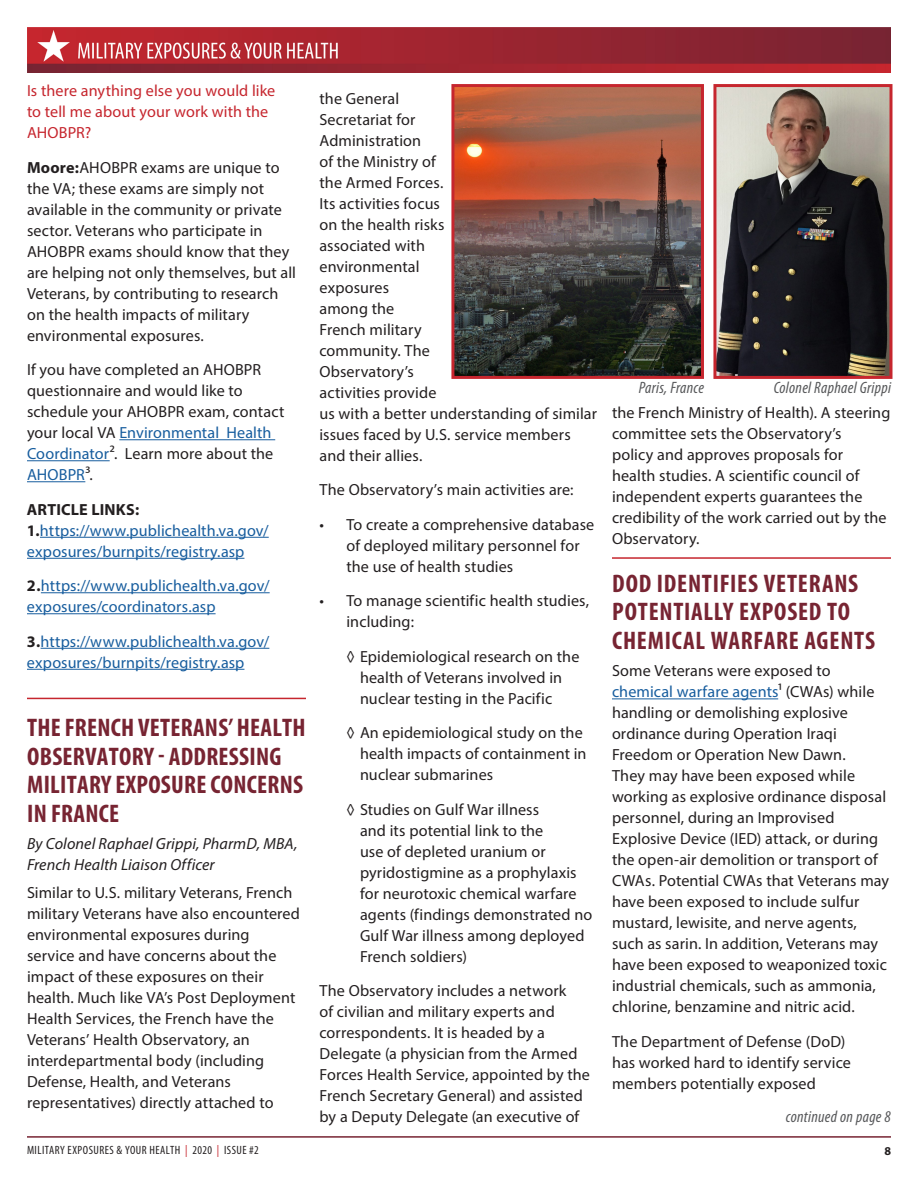
<style>
.page{position:relative;width:918px;height:1188px;background:#fff}
.page>*{position:absolute;margin:0;border:0;box-sizing:border-box;transform-origin:0 0}
.Article_Header{font:700 condensed 25.5px/28.5px "Myriad Pro";letter-spacing:.01em;color:#772432}
.Article_Header-2{font:700 condensed 25.5px/28.5px "Myriad Pro";letter-spacing:.03em;color:#772432}
.Article_Continuation{font:italic condensed 16.5px "Myriad Pro";letter-spacing:.02em;color:#57585a}
.Paragraph{font:16.2px/21px "Myriad Pro";letter-spacing:.005em;color:#231f20}
.Paragraph-2{font:16.2px/21px "Myriad Pro";letter-spacing:.005em;color:#175d9e}
.Paragraph-3{font:16.2px/21px "Myriad Pro";letter-spacing:.005em;color:#c6262e}
.Paragraph-4{font:italic 16.2px/21px "Myriad Pro";letter-spacing:.005em;color:#231f20}
.t1{font:condensed 12px "Myriad Pro";letter-spacing:.035em;color:#231f20}
.t2{font:700 12px "Myriad Pro";color:#231f20}
.s1{font-weight:700}
.s2{color:#175d9e}
.s3{font-weight:700;color:#231f20}
.s4{color:#c6262e}
</style>
<div class="page">
<img style="left:27px;top:27px;width:864px;height:45px">
<hr style="left:27px;top:1136px;width:864px;height:2px;background:#772432">
<hr style="left:119px;top:439px;width:156px;height:1px;background:#175d9e">
<hr style="left:27px;top:460px;width:83px;height:1px;background:#175d9e">
<hr style="left:27px;top:481px;width:58px;height:1px;background:#175d9e">
<hr style="left:40px;top:537px;width:229px;height:1px;background:#175d9e">
<hr style="left:27px;top:558px;width:217px;height:1px;background:#175d9e">
<hr style="left:41px;top:592px;width:229px;height:1px;background:#175d9e">
<hr style="left:27px;top:613px;width:189px;height:1px;background:#175d9e">
<hr style="left:41px;top:648px;width:228px;height:1px;background:#175d9e">
<hr style="left:27px;top:669px;width:217px;height:1px;background:#175d9e">
<hr style="left:27px;top:698px;width:279px;height:1px;background:#c6262e">
<hr style="left:612px;top:698px;width:166px;height:1px;background:#175d9e">
<img style="left:455px;top:88px;width:245px;height:287px">
<div style="left:451px;top:84px;width:253px;height:295px;border:3px solid #c6262e"></div>
<hr style="left:612px;top:557px;width:279px;height:2px;background:#c6262e">
<img style="left:717px;top:88px;width:171px;height:287px">
<div style="left:713px;top:84px;width:179px;height:295px;border:3px solid #c6262e"></div>
<p class="Paragraph-3" style="left:27px;top:80px;width:250px">Is there anything else you would like to tell me about your work with the<br>AHOBPR?</p>
<p class="Paragraph" style="left:27px;top:156px;width:270px"><span class="s1">Moore:</span>AHOBPR exams are unique to the VA; these exams are simply not available in the community or private sector. Veterans who participate in AHOBPR exams should know that they are helping not only themselves, but all Veterans, by contributing to research on the health impacts of military environmental exposures.</p>
<p class="Paragraph" style="left:27px;top:359px;width:259px">If you have completed an AHOBPR questionnaire and would like to schedule your AHOBPR exam, contact your local VA <span class="s2">Environmental Health<br>Coordinator</span>2. Learn more about the<br><span class="s2">AHOBPR</span>3.</p>
<p class="Paragraph-2" style="left:27px;top:498px;width:243px"><span class="s3">ARTICLE LINKS:<br>1.</span>https://www.publichealth.va.gov/ exposures/burnpits/registry.asp</p>
<p class="Paragraph-2" style="left:27px;top:575px;width:244px"><span class="s3">2.</span>https://www.publichealth.va.gov/ exposures/coordinators.asp</p>
<p class="Paragraph-2" style="left:27px;top:630px;width:244px"><span class="s3">3.</span>https://www.publichealth.va.gov/ exposures/burnpits/registry.asp</p>
<p class="Article_Header" style="left:27px;top:713px;width:280px">THE FRENCH VETERANS’ HEALTH<br>OBSERVATORY - ADDRESSING<br>MILITARY EXPOSURE CONCERNS<br>IN FRANCE</p>
<p class="Paragraph-4" style="left:27px;top:833px;width:272px">By Colonel Raphael Grippi, PharmD, MBA,<br>French Health Liaison Officer</p>
<p class="Paragraph" style="left:27px;top:882px;width:275px">Similar to U.S. military Veterans, French military Veterans have also encountered environmental exposures during service and have concerns about the impact of these exposures on their health. Much like VA’s Post Deployment Health Services, the French have the Veterans’ Health Observatory, an interdepartmental body (including Defense, Health, and Veterans representatives) directly attached to</p>
<p class="Paragraph" style="left:320px;top:87px;width:279px">the General<br>Secretariat for<br>Administration<br>of the Ministry of<br>the Armed Forces.<br>Its activities focus<br>on the health risks<br>associated with<br>environmental<br>exposures<br>among the<br>French military<br>community. The<br>Observatory’s<br>activities provide<br>us with a better understanding of similar issues faced by U.S. service members and their allies.</p>
<p class="Paragraph" style="left:320px;top:479px;width:256px">The Observatory’s main activities are:</p>
<p class="Paragraph" style="left:346px;top:513px;width:249px;text-indent:-27px">• To create a comprehensive database of deployed military personnel for the use of health studies</p>
<p class="Paragraph" style="left:346px;top:590px;width:244px;text-indent:-27px">• To manage scientific health studies, including:</p>
<p class="Paragraph" style="left:360px;top:645px;width:221px;text-indent:-14px">◊ Epidemiological research on the health of Veterans involved in nuclear testing in the Pacific</p>
<p class="Paragraph" style="left:360px;top:722px;width:228px;text-indent:-14px">◊ An epidemiological study on the health impacts of containment in nuclear submarines</p>
<p class="Paragraph" style="left:360px;top:798px;width:234px;text-indent:-14px">◊ Studies on Gulf War illness<br>and its potential link to the<br>use of depleted uranium or pyridostigmine as a prophylaxis for neurotoxic chemical warfare agents (findings demonstrated no<br>Gulf War illness among deployed<br>French soldiers)</p>
<p class="Paragraph" style="left:319px;top:980px;width:272px">The Observatory includes a network<br>of civilian and military experts and correspondents. It is headed by a Delegate (a physician from the Armed Forces Health Service, appointed by the French Secretary General) and assisted by a Deputy Delegate (an executive of</p>
<p class="Article_Continuation" style="left:639px;top:378px;width:67px">Paris, France</p>
<p class="Article_Continuation" style="left:774px;top:378px;width:119px">Colonel Raphael Grippi</p>
<p class="Paragraph" style="left:612px;top:401px;width:280px">the French Ministry of Health). A steering committee sets the Observatory’s<br>policy and approves proposals for health studies. A scientific council of independent experts guarantees the credibility of the work carried out by the Observatory.</p>
<p class="Article_Header-2" style="left:612px;top:568px;width:265px">DOD IDENTIFIES VETERANS<br>POTENTIALLY EXPOSED TO<br>CHEMICAL WARFARE AGENTS</p>
<p class="Paragraph" style="left:612px;top:660px;width:220px">Some Veterans were exposed to</p>
<p class="Paragraph" style="left:612px;top:681px;width:279px"><span class="s2">chemical warfare agents</span>1 (CWAs) while handling or demolishing explosive ordinance during Operation Iraqi Freedom or Operation New Dawn.<br>They may have been exposed while working as explosive ordinance disposal personnel, during an Improvised Explosive Device (IED) attack, or during the open-air demolition or transport of CWAs. Potential CWAs that Veterans may have been exposed to include sulfur mustard, lewisite, and nerve agents, such as sarin. In addition, Veterans may have been exposed to weaponized toxic industrial chemicals, such as ammonia, chlorine, benzamine and nitric acid.</p>
<p class="Paragraph" style="left:612px;top:1031px;width:240px">The Department of Defense (DoD) has worked hard to identify service members potentially exposed</p>
<p class="Article_Continuation" style="left:786px;top:1107px;width:107px">continued on page 8</p>
<p class="t1" style="left:27px;top:1143px;width:233px">MILITARY EXPOSURES &amp; YOUR HEALTH <span class="s4">|</span> 2020 <span class="s4">|</span> ISSUE #2</p>
<p class="t2" style="left:884px;top:1144px;width:8px">8</p>
</div>
